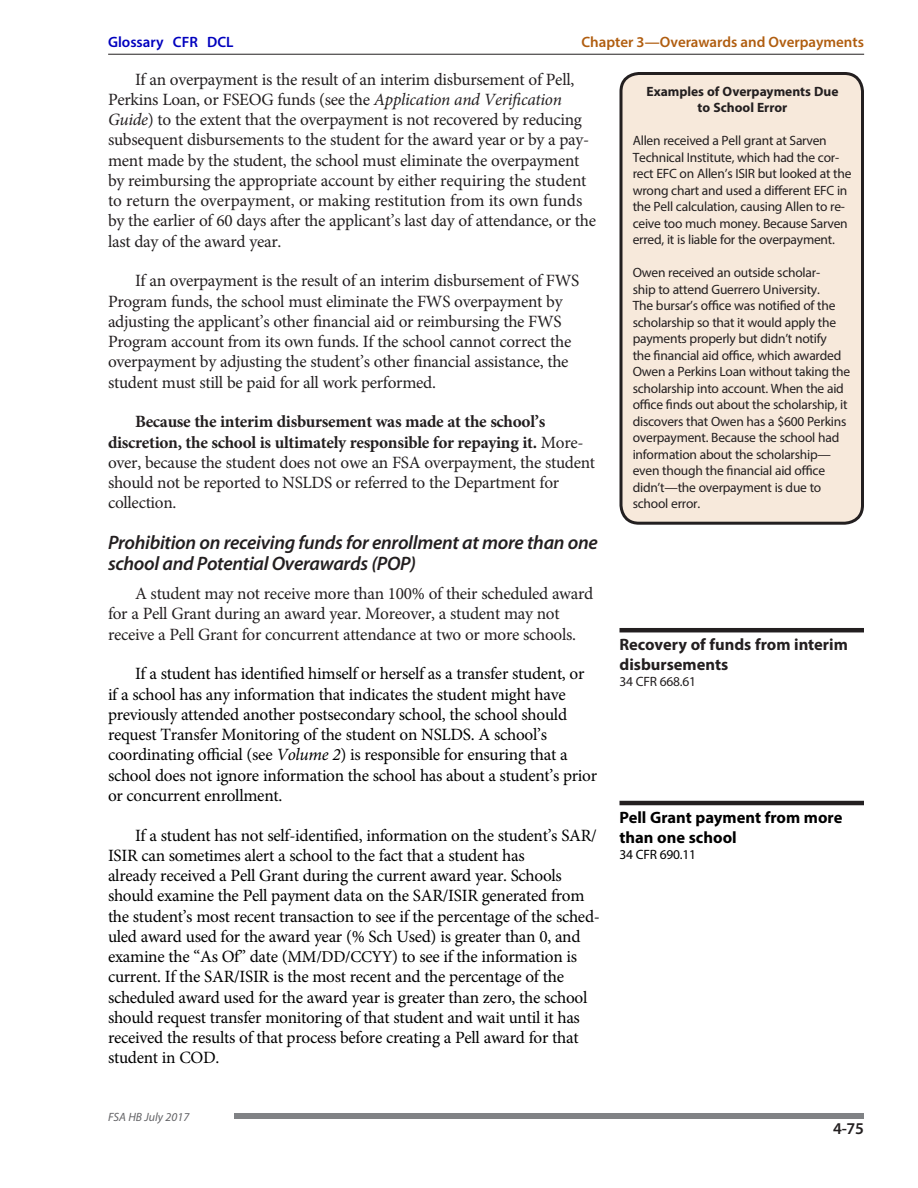
<style>
.page{position:relative;width:918px;height:1188px;background:#fff}
.page>*{position:absolute;margin:0;border:0;box-sizing:border-box;transform-origin:0 0}
.New_Heading_2__ID{font:italic 600 19.5px/21px "Myriad Pro";letter-spacing:-.015em;color:#231f20}
.Body_Text__ID{font:17.25px/20.2px "Minion Pro";letter-spacing:-.015em;color:#231f20}
.Body_Text__ID-2{font:17.25px/20.2px "Minion Pro";letter-spacing:-.015em;color:#000}
.Sidebar_Head__ID{font:700 16.5px/19.5px "Myriad Pro";color:#231f20}
.Sidebar_Head__ID-2{font:700 16.5px/19.5px "Myriad Pro";color:#000}
.t1{font:600 16.5px "Myriad Pro";color:#231f20}
.t2{font:600 15px "Myriad Pro";color:#b05d0f}
.t3{font:600 15px "Myriad Pro";color:#0000be}
.Sidebar_Example_Text{font:13.5px/16.5px "Myriad Pro";letter-spacing:-.015em;color:#231f20}
.Sidebar_Example_Head{font:700 13.5px/16.5px "Myriad Pro";color:#231f20;text-align:center}
.Sidebar_Text__ID{font:13.5px "Myriad Pro";letter-spacing:-.015em;color:#231f20}
.Sidebar_Text__ID-2{font:13.5px "Myriad Pro";letter-spacing:-.015em;color:#000}
.t4{font:italic 12px "Myriad Pro";color:#636366}
.s1{font-style:italic}
.s2{font-weight:700}
.s3{font-size:16.5px}
</style>
<div class="page">
<hr style="left:108px;top:54px;width:756px;height:1px;background:#231f20">
<div style="left:621px;top:74px;width:241px;height:449px;background:#f7e9db;border-radius:18px"></div>
<div style="left:620px;top:72px;width:244px;height:453px;border:3px solid #231f20;border-radius:18px"></div>
<hr style="left:620px;top:628px;width:244px;height:4px;background:#231f20">
<hr style="left:620px;top:801px;width:244px;height:4px;background:#231f20">
<svg style="left:619px;top:800px;width:226px;height:6px"></svg>
<div style="left:234px;top:1113px;width:630px;height:6px;background:#808285"></div>
<p class="t3" style="left:108px;top:33px;width:127px">Glossary CFR DCL</p>
<p class="t2" style="left:582px;top:33px;width:284px">Chapter 3—Overawards and Overpayments</p>
<p class="Body_Text__ID" style="left:108px;top:69px;width:490px;text-indent:27px">If an overpayment is the result of an interim disbursement of Pell, Perkins Loan, or FSEOG funds (see the <span class="s1">Application and Verification Guide</span>) to the extent that the overpayment is not recovered by reducing subsequent disbursements to the student for the award year or by a pay&shy;ment made by the student, the school must eliminate the overpayment by reimbursing the appropriate account by either requiring the student to return the overpayment, or making restitution from its own funds by the earlier of 60 days after the applicant’s last day of attendance, or the last day of the award year.</p>
<p class="Body_Text__ID" style="left:108px;top:271px;width:473px;text-indent:27px">If an overpayment is the result of an interim disbursement of FWS Program funds, the school must eliminate the FWS overpayment by adjusting the applicant’s other financial aid or reimbursing the FWS Program account from its own funds. If the school cannot correct the overpayment by adjusting the student’s other financial assistance, the student must still be paid for all work performed.</p>
<p class="Body_Text__ID" style="left:108px;top:412px;width:489px;text-indent:27px"><span class="s2">Because the interim disbursement was made at the school’s discretion, the school is ultimately responsible for repaying it.</span> More&shy;over, because the student does not owe an FSA overpayment, the student should not be reported to NSLDS or referred to the Department for collection.</p>
<p class="New_Heading_2__ID" style="left:108px;top:531px;width:491px">Prohibition on receiving funds for enrollment at more than one school and Potential Overawards (POP)</p>
<p class="Body_Text__ID" style="left:108px;top:583px;width:487px;text-indent:27px">A student may not receive more than 100% of their scheduled award for a Pell Grant during an award year. Moreover, a student may not receive a Pell Grant for concurrent attendance at two or more schools.</p>
<p class="Body_Text__ID-2" style="left:108px;top:664px;width:491px;text-indent:27px">If a student has identified himself or herself as a transfer student, or if a school has any information that indicates the student might have previously attended another postsecondary school, the school should request Transfer Monitoring of the student on NSLDS. A school’s coordinating official (see <span class="s1">Volume 2</span>) is responsible for ensuring that a school does not ignore information the school has about a student’s prior or concurrent enrollment.</p>
<p class="Body_Text__ID-2" style="left:108px;top:825px;width:493px;text-indent:27px">If a student has not self-identified, information on the student’s SAR/ ISIR can sometimes alert a school to the fact that a student has<br>already received a Pell Grant during the current award year. Schools should examine the Pell payment data on the SAR/ISIR generated from the student’s most recent transaction to see if the percentage of the sched&shy;uled award used for the award year (% Sch Used) is greater than 0, and examine the “As Of” date (<span class="s3">MM/DD/CCYY</span>) to see if the information is current. If the SAR/ISIR is the most recent and the percentage of the scheduled award used for the award year is greater than zero, the school should request transfer monitoring of that student and wait until it has received the results of that process before creating a Pell award for that student in COD.</p>
<p class="Sidebar_Example_Head" style="left:646px;top:82px;width:194px">Examples of Overpayments Due to School Error</p>
<p class="Sidebar_Example_Text" style="left:633px;top:132px;width:220px">Allen received a Pell grant at Sarven Technical Institute, which had the cor&shy;rect EFC on Allen’s ISIR but looked at the wrong chart and used a different EFC in the Pell calculation, causing Allen to re&shy;ceive too much money. Because Sarven erred, it is liable for the overpayment.</p>
<p class="Sidebar_Example_Text" style="left:633px;top:264px;width:219px">Owen received an outside scholar-<br>ship to attend Guerrero University.<br>The bursar’s office was notified of the scholarship so that it would apply the payments properly but didn’t notify<br>the financial aid office, which awarded Owen a Perkins Loan without taking the scholarship into account. When the aid office finds out about the scholarship, it discovers that Owen has a $600 Perkins overpayment. Because the school had information about the scholarship— even though the financial aid office didn’t—the overpayment is due to school error.</p>
<p class="Sidebar_Head__ID" style="left:620px;top:635px;width:230px">Recovery of funds from interim disbursements</p>
<p class="Sidebar_Text__ID" style="left:620px;top:674px;width:78px">34 CFR 668.61</p>
<p class="Sidebar_Head__ID-2" style="left:620px;top:807px;width:224px">Pell Grant payment from more than one school</p>
<p class="Sidebar_Text__ID-2" style="left:620px;top:846px;width:78px">34 CFR 690.11</p>
<p class="t4" style="left:108px;top:1109px;width:83px">FSA HB July 2017</p>
<p class="t1" style="left:833px;top:1118px;width:32px">4-75</p>
</div>
